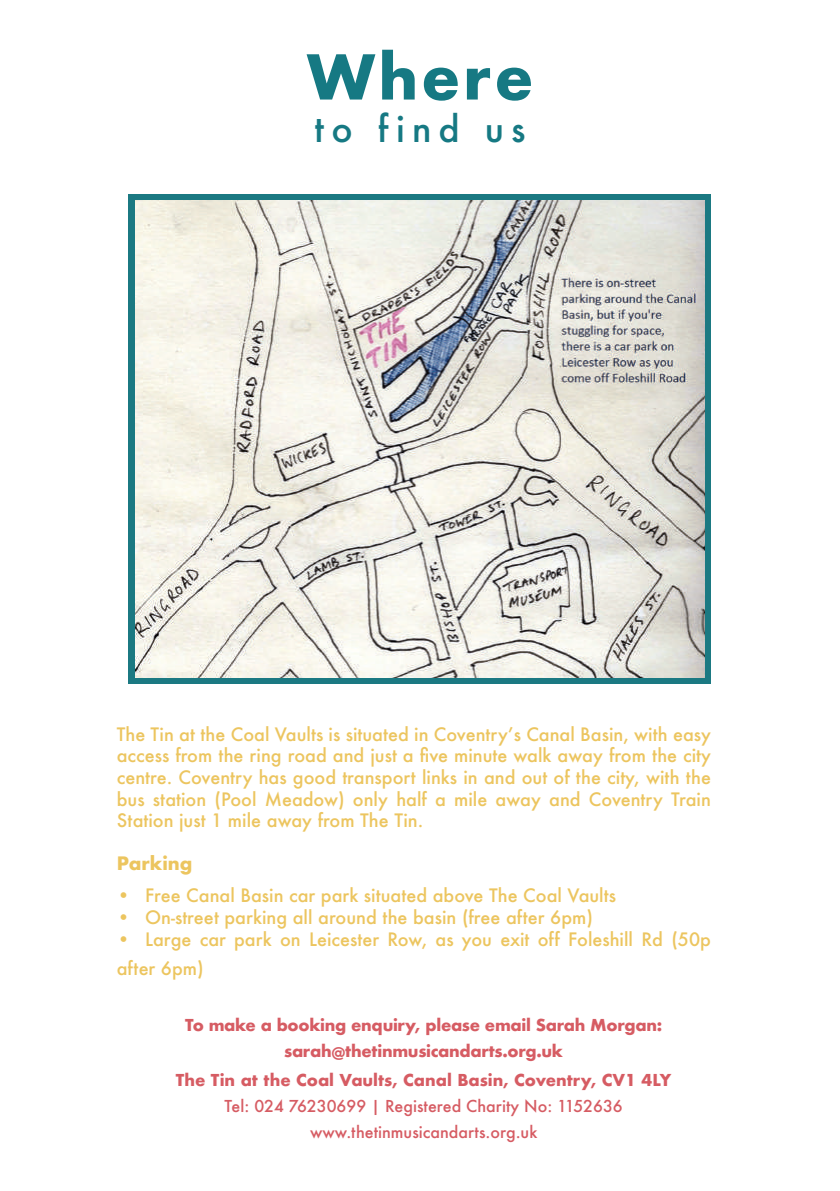
<style>
.page{position:relative;width:840px;height:1191px;background:#fff}
.page>*{position:absolute;margin:0;border:0;box-sizing:border-box;transform-origin:0 0}
.t1{font:700 60px "Futura";letter-spacing:.05em;color:#167983}
.t2{font:500 35.4px "Futura";letter-spacing:.2em;color:#167983}
.t3{font:500 18px/21.6px "Futura";color:#ecc55f;text-align:justify}
.t4{font:700 18px "Futura";color:#ecc55f}
.t5{font:700 16px/26px "Futura";letter-spacing:-.02em;color:#d65c63;text-align:center}
.t6{font:500 16px/26px "Futura";color:#d65c63;text-align:center}
.t7{font:700 16px "Futura";color:#d65c63}
</style>
<div class="page">
<div style="left:129px;top:194px;width:581px;height:489px;background:#1b7982"></div>
<img style="left:135px;top:200px;width:569px;height:477px">
<h1 class="t1" style="left:306px;top:34px;width:228px">Where</h1>
<h2 class="t2" style="left:314px;top:105px;width:213px">to find us</h2>
<p class="t3" style="left:117px;top:723px;width:595px">The Tin at the Coal Vaults is situated in Coventry’s Canal Basin, with easy access from the ring road and just a five minute walk away from the city centre. Coventry has good transport links in and out of the city, with the bus station (Pool Meadow) only half a mile away and Coventry Train Station just 1 mile away from The Tin.</p>
<p class="t4" style="left:117px;top:850px;width:77px">Parking</p>
<p class="t3" style="left:117px;top:884px;width:500px">• Free Canal Basin car park situated above The Coal Vaults</p>
<p class="t3" style="left:117px;top:906px;width:477px">• On-street parking all around the basin (free after 6pm)</p>
<p class="t3" style="left:117px;top:925px;width:595px;line-height:28.8px">• Large car park on Leicester Row, as you exit off Foleshill Rd (50p after 6pm)</p>
<p class="t5" style="left:185px;top:1011px;width:478px">To make a booking enquiry, please email Sarah Morgan: sarah@thetinmusicandarts.org.uk</p>
<p class="t7" style="left:176px;top:1068px;width:496px">The Tin at the Coal Vaults, Canal Basin, Coventry, CV1 4LY</p>
<p class="t6" style="left:224px;top:1092px;width:399px">Tel: 024 76230699 | Registered Charity No: 1152636 www.thetinmusicandarts.org.uk</p>
</div>
